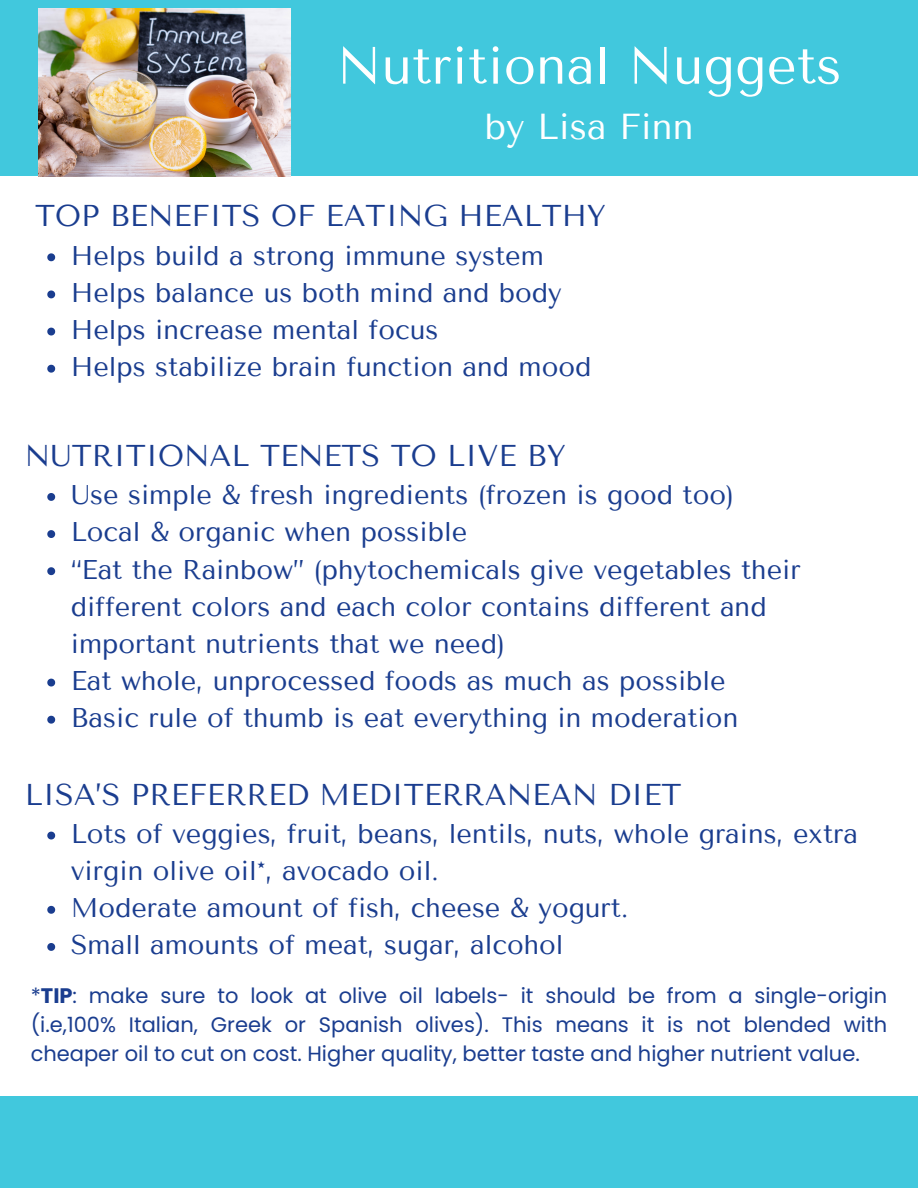
<style>
.page{position:relative;width:918px;height:1188px;background:#fff}
.page>*{position:absolute;margin:0;border:0;box-sizing:border-box;transform-origin:0 0}
.t1{font:52.5px "Tenor Sans";color:#fff}
.t2{font:36px "Tenor Sans";color:#fff}
.t3{font:30px "Tenor Sans";color:#1a3d8f}
.t4{font:27px/37.2px "Tenor Sans";color:#1a3d8f}
.t5{font:21px/29.2px "Poppins";color:#1a3d8f;text-align:justify}
.s1{font-weight:700}
</style>
<div class="page">
<div style="left:0;top:0;width:918px;height:176px;background:#41c8dd"></div>
<div style="left:0;top:1096px;width:918px;height:92px;background:#41c8dd"></div>
<svg style="left:47px;top:253px;width:8px;height:8px"></svg>
<svg style="left:47px;top:291px;width:8px;height:7px"></svg>
<svg style="left:47px;top:328px;width:8px;height:8px"></svg>
<svg style="left:47px;top:365px;width:8px;height:8px"></svg>
<svg style="left:47px;top:493px;width:8px;height:8px"></svg>
<svg style="left:47px;top:530px;width:8px;height:8px"></svg>
<svg style="left:47px;top:567px;width:8px;height:8px"></svg>
<svg style="left:47px;top:679px;width:8px;height:8px"></svg>
<svg style="left:47px;top:716px;width:8px;height:8px"></svg>
<svg style="left:47px;top:832px;width:8px;height:8px"></svg>
<svg style="left:47px;top:906px;width:8px;height:8px"></svg>
<svg style="left:47px;top:943px;width:8px;height:8px"></svg>
<img style="left:39px;top:8px;width:252px;height:168px">
<p class="t1" style="left:337px;top:35px;width:506px">Nutritional Nuggets</p>
<p class="t2" style="left:485px;top:106px;width:211px">by Lisa Finn</p>
<p class="t3" style="left:35px;top:199px;width:572px">TOP BENEFITS OF EATING HEALTHY</p>
<p class="t4" style="left:71px;top:237px;width:475px">Helps build a strong immune system</p>
<p class="t4" style="left:71px;top:274px;width:493px">Helps balance us both mind and body</p>
<p class="t4" style="left:71px;top:311px;width:369px">Helps increase mental focus</p>
<p class="t4" style="left:71px;top:348px;width:522px">Helps stabilize brain function and mood</p>
<p class="t3" style="left:25px;top:438px;width:543px">NUTRITIONAL TENETS TO LIVE BY</p>
<p class="t4" style="left:71px;top:477px;width:665px">Use simple &amp; fresh ingredients (frozen is good too)</p>
<p class="t4" style="left:71px;top:514px;width:398px">Local &amp; organic when possible</p>
<p class="t4" style="left:71px;top:551px;width:732px">“Eat the Rainbow” (phytochemicals give vegetables their different colors and each color contains different and important nutrients that we need)</p>
<p class="t4" style="left:71px;top:662px;width:657px">Eat whole, unprocessed foods as much as possible</p>
<p class="t4" style="left:71px;top:699px;width:669px">Basic rule of thumb is eat everything in moderation</p>
<p class="t3" style="left:25px;top:777px;width:658px">LISA’S PREFERRED MEDITERRANEAN DIET</p>
<p class="t4" style="left:71px;top:815px;width:789px">Lots of veggies, fruit, beans, lentils, nuts, whole grains, extra virgin olive oil*, avocado oil.</p>
<p class="t4" style="left:71px;top:889px;width:559px">Moderate amount of fish, cheese &amp; yogurt.</p>
<p class="t4" style="left:71px;top:927px;width:494px">Small amounts of meat, sugar, alcohol</p>
<p class="t5" style="left:31px;top:981px;width:858px">*<span class="s1">TIP</span>: make sure to look at olive oil labels- it should be from a single-origin (i.e,100% Italian, Greek or Spanish olives). This means it is not blended with cheaper oil to cut on cost. Higher quality, better taste and higher nutrient value.</p>
</div>
